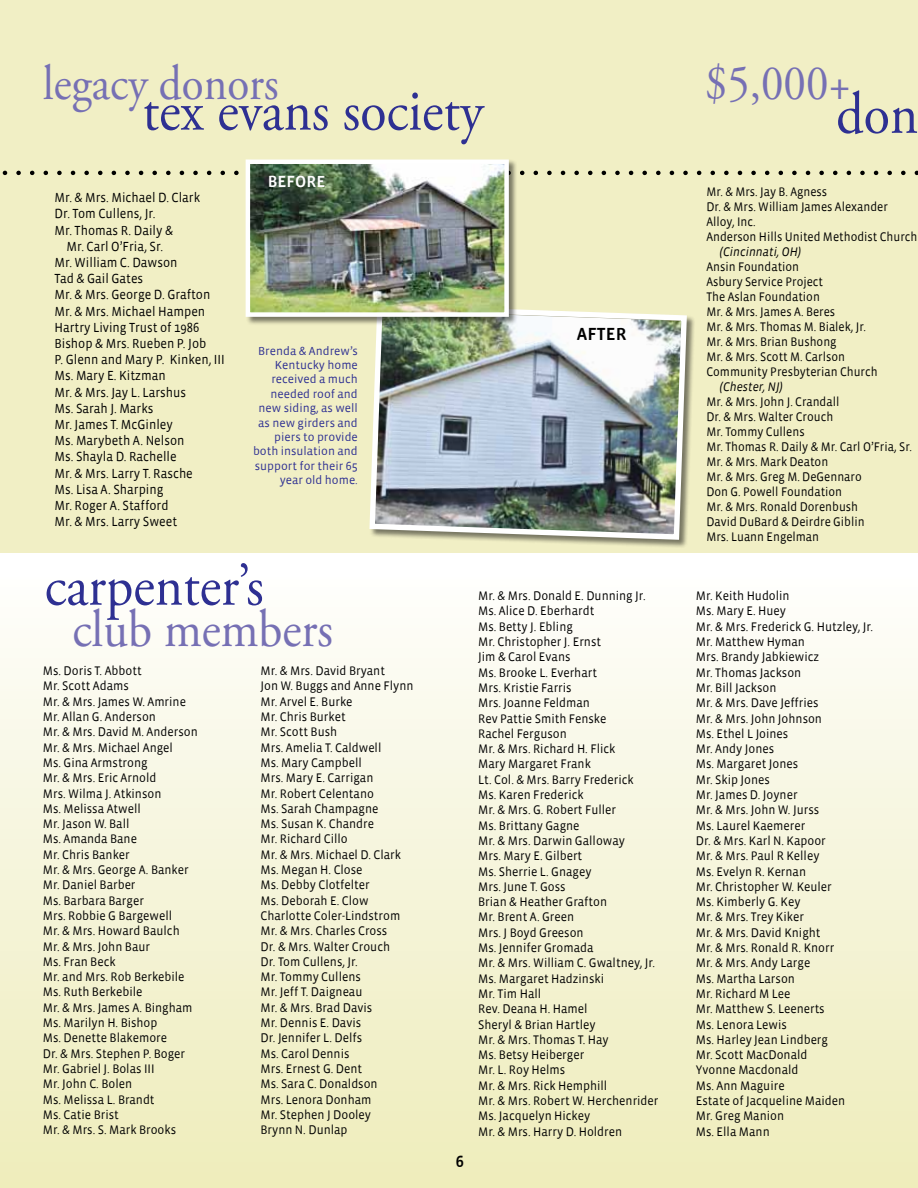
<style>
.page{position:relative;width:918px;height:1188px;background:#fff}
.page>*{position:absolute;margin:0;border:0;box-sizing:border-box;transform-origin:0 0}
.t1{font:59.4px "Adobe Garamond Pro";color:#2e3092;scale:.91 1}
.t2{font:52.8px "Adobe Garamond Pro";color:#7670b4;scale:.91 1}
.t3{font:49.5px "Adobe Garamond Pro";color:#7670b4;scale:.91 1}
.t4{font:18px "Vista Sans Med";color:#000}
.t5{font:16.5px "Vista Sans Med";color:#fff}
.t6{font:16.5px "Vista Sans Med";color:#000}
.t7{font:13.5px "Vista Sans";color:#000;scale:.93 1}
.t8{font:12.75px/15.3px "Vista Sans";color:#000;scale:.95 1}
.t9{font:12.75px/15px "Vista Sans";color:#000;scale:.93 1}
.t10{font:italic 12.75px "Vista Sans";color:#000;scale:.93 1}
.t11{font:12px/14.4px "Vista Sans";color:#2e3092;text-align:right}
</style>
<div class="page">
<div style="left:0;top:0;width:918px;height:558px;background:#f1efc5"></div>
<div style="left:0;top:554px;width:918px;height:634px;background:linear-gradient(to bottom,#fefefe,#eeecba)"></div>
<div style="left:370px;top:305px;width:326px;height:244px;background:#000;opacity:.5"></div>
<img style="left:369px;top:305px;width:321px;height:238px">
<svg style="left:2px;top:171px;width:916px;height:4px"></svg>
<div style="left:246px;top:160px;width:272px;height:166px;background:#000;opacity:.5"></div>
<img style="left:251px;top:164px;width:253px;height:148px">
<div style="left:246px;top:159px;width:263px;height:158px;border:4px solid #fff"></div>
<h3 class="t3" style="left:43px;top:53px;width:261px">legacy donors</h3>
<h1 class="t1" style="left:143px;top:75px;width:376px">tex evans society</h1>
<p class="t7" style="left:55px;top:191px;width:158px">Mr. &amp; Mrs. Michael D. Clark</p>
<p class="t7" style="left:55px;top:207px;width:110px">Dr. Tom Cullens, Jr.</p>
<p class="t7" style="left:55px;top:223px;width:129px">Mr. Thomas R. Daily &amp;</p>
<p class="t7" style="left:67px;top:239px;width:105px">Mr. Carl O’Fria, Sr.</p>
<p class="t7" style="left:55px;top:255px;width:134px">Mr. William C. Dawson</p>
<p class="t7" style="left:55px;top:272px;width:97px">Tad &amp; Gail Gates</p>
<p class="t7" style="left:55px;top:288px;width:169px">Mr. &amp; Mrs. George D. Grafton</p>
<p class="t7" style="left:55px;top:304px;width:164px">Mr. &amp; Mrs. Michael Hampen</p>
<p class="t7" style="left:55px;top:320px;width:157px">Hartry Living Trust of 1986</p>
<p class="t7" style="left:55px;top:336px;width:165px">Bishop &amp; Mrs. Rueben P. Job</p>
<p class="t7" style="left:55px;top:353px;width:185px">P. Glenn and Mary P. Kinken, III</p>
<p class="t7" style="left:55px;top:369px;width:121px">Ms. Mary E. Kitzman</p>
<p class="t7" style="left:55px;top:385px;width:143px">Mr. &amp; Mrs. Jay L. Larshus</p>
<p class="t7" style="left:55px;top:401px;width:108px">Ms. Sarah J. Marks</p>
<p class="t7" style="left:55px;top:417px;width:129px">Mr. James T. McGinley</p>
<p class="t7" style="left:55px;top:434px;width:141px">Ms. Marybeth A. Nelson</p>
<p class="t7" style="left:55px;top:450px;width:133px">Ms. Shayla D. Rachelle</p>
<p class="t7" style="left:55px;top:466px;width:150px">Mr. &amp; Mrs. Larry T. Rasche</p>
<p class="t7" style="left:55px;top:482px;width:119px">Ms. Lisa A. Sharping</p>
<p class="t7" style="left:55px;top:498px;width:124px">Mr. Roger A. Stafford</p>
<p class="t7" style="left:55px;top:515px;width:133px">Mr. &amp; Mrs. Larry Sweet</p>
<p class="t5" style="left:268px;top:173px;width:59px">BEFORE</p>
<p class="t11" style="left:253px;top:344px;width:106px">Brenda &amp; Andrew’s<br>Kentucky home received a much needed roof and new siding, as well as new girders and piers to provide both insulation and support for their 65 year old home.</p>
<h3 class="t4" style="left:577px;top:324px;width:51px">AFTER</h3>
<h3 class="t3" style="left:705px;top:53px;width:162px">$5,000+</h3>
<h1 class="t1" style="left:836px;top:78px;width:92px">don</h1>
<p class="t9" style="left:706px;top:184px;width:228px">Mr. &amp; Mrs. Jay B. Agness<br>Dr. &amp; Mrs. William James Alexander<br>Alloy, Inc.<br>Anderson Hills United Methodist Church</p>
<p class="t10" style="left:720px;top:245px;width:89px">(Cincinnati, OH)</p>
<p class="t9" style="left:706px;top:259px;width:186px">Ansin Foundation<br>Asbury Service Project<br>The Aslan Foundation<br>Mr. &amp; Mrs. James A. Beres<br>Mr. &amp; Mrs. Thomas M. Bialek, Jr.<br>Mr. &amp; Mrs. Brian Bushong<br>Mr. &amp; Mrs. Scott M. Carlson<br>Community Presbyterian Church</p>
<p class="t10" style="left:720px;top:380px;width:69px">(Chester, NJ)</p>
<p class="t9" style="left:706px;top:394px;width:223px">Mr. &amp; Mrs. John J. Crandall<br>Dr. &amp; Mrs. Walter Crouch<br>Mr. Tommy Cullens<br>Mr. Thomas R. Daily &amp; Mr. Carl O’Fria, Sr.<br>Mr. &amp; Mrs. Mark Deaton<br>Mr. &amp; Mrs. Greg M. DeGennaro<br>Don G. Powell Foundation<br>Mr. &amp; Mrs. Ronald Dorenbush<br>David DuBard &amp; Deirdre Giblin<br>Mrs. Luann Engelman</p>
<h1 class="t1" style="left:45px;top:550px;width:242px">carpenter’s</h1>
<h2 class="t2" style="left:72px;top:597px;width:288px">club members</h2>
<p class="t8" style="left:43px;top:664px;width:165px">Ms. Doris T. Abbott<br>Mr. Scott Adams<br>Mr. &amp; Mrs. James W. Amrine<br>Mr. Allan G. Anderson<br>Mr. &amp; Mrs. David M. Anderson<br>Mr. &amp; Mrs. Michael Angel<br>Ms. Gina Armstrong<br>Mr. &amp; Mrs. Eric Arnold<br>Mrs. Wilma J. Atkinson<br>Ms. Melissa Atwell<br>Mr. Jason W. Ball<br>Ms. Amanda Bane<br>Mr. Chris Banker<br>Mr. &amp; Mrs. George A. Banker<br>Mr. Daniel Barber<br>Ms. Barbara Barger<br>Mrs. Robbie G Bargewell<br>Mr. &amp; Mrs. Howard Baulch<br>Mr. &amp; Mrs. John Baur<br>Ms. Fran Beck<br>Mr. and Mrs. Rob Berkebile<br>Ms. Ruth Berkebile<br>Mr. &amp; Mrs. James A. Bingham<br>Ms. Marilyn H. Bishop<br>Ms. Denette Blakemore<br>Dr. &amp; Mrs. Stephen P. Boger<br>Mr. Gabriel J. Bolas III<br>Mr. John C. Bolen<br>Ms. Melissa L. Brandt<br>Ms. Catie Brist<br>Mr. &amp; Mrs. S. Mark Brooks</p>
<p class="t8" style="left:261px;top:664px;width:163px">Mr. &amp; Mrs. David Bryant<br>Jon W. Buggs and Anne Flynn<br>Mr. Arvel E. Burke<br>Mr. Chris Burket<br>Mr. Scott Bush<br>Mrs. Amelia T. Caldwell<br>Ms. Mary Campbell<br>Mrs. Mary E. Carrigan<br>Mr. Robert Celentano<br>Ms. Sarah Champagne<br>Ms. Susan K. Chandre<br>Mr. Richard Cillo<br>Mr. &amp; Mrs. Michael D. Clark<br>Ms. Megan H. Close<br>Ms. Debby Clotfelter<br>Ms. Deborah E. Clow<br>Charlotte Coler-Lindstrom<br>Mr. &amp; Mrs. Charles Cross<br>Dr. &amp; Mrs. Walter Crouch<br>Dr. Tom Cullens, Jr.<br>Mr. Tommy Cullens<br>Mr. Jeff T. Daigneau<br>Mr. &amp; Mrs. Brad Davis<br>Mr. Dennis E. Davis<br>Dr. Jennifer L. Delfs<br>Ms. Carol Dennis<br>Mrs. Ernest G. Dent<br>Ms. Sara C. Donaldson<br>Mrs. Lenora Donham<br>Mr. Stephen J Dooley<br>Brynn N. Dunlap</p>
<p class="t6" style="left:456px;top:1153px;width:10px">6</p>
<p class="t8" style="left:478px;top:589px;width:191px">Mr. &amp; Mrs. Donald E. Dunning Jr.<br>Ms. Alice D. Eberhardt<br>Ms. Betty J. Ebling<br>Mr. Christopher J. Ernst<br>Jim &amp; Carol Evans<br>Ms. Brooke L. Everhart<br>Mrs. Kristie Farris<br>Mrs. Joanne Feldman<br>Rev Pattie Smith Fenske<br>Rachel Ferguson<br>Mr. &amp; Mrs. Richard H. Flick<br>Mary Margaret Frank<br>Lt. Col. &amp; Mrs. Barry Frederick<br>Ms. Karen Frederick<br>Mr. &amp; Mrs. G. Robert Fuller<br>Ms. Brittany Gagne<br>Mr. &amp; Mrs. Darwin Galloway<br>Mrs. Mary E. Gilbert<br>Ms. Sherrie L. Gnagey<br>Mrs. June T. Goss<br>Brian &amp; Heather Grafton<br>Mr. Brent A. Green<br>Mrs. J Boyd Greeson<br>Ms. Jennifer Gromada<br>Mr. &amp; Mrs. William C. Gwaltney, Jr.<br>Ms. Margaret Hadzinski<br>Mr. Tim Hall<br>Rev. Deana H. Hamel<br>Sheryl &amp; Brian Hartley<br>Mr. &amp; Mrs. Thomas T. Hay<br>Ms. Betsy Heiberger<br>Mr. L. Roy Helms<br>Mr. &amp; Mrs. Rick Hemphill<br>Mr. &amp; Mrs. Robert W. Herchenrider<br>Ms. Jacquelyn Hickey<br>Mr. &amp; Mrs. Harry D. Holdren</p>
<p class="t8" style="left:696px;top:589px;width:188px">Mr. Keith Hudolin<br>Ms. Mary E. Huey<br>Mr. &amp; Mrs. Frederick G. Hutzley, Jr.<br>Mr. Matthew Hyman<br>Mrs. Brandy Jabkiewicz<br>Mr. Thomas Jackson<br>Mr. Bill Jackson<br>Mr. &amp; Mrs. Dave Jeffries<br>Mr. &amp; Mrs. John Johnson<br>Ms. Ethel L Joines<br>Mr. Andy Jones<br>Ms. Margaret Jones<br>Mr. Skip Jones<br>Mr. James D. Joyner<br>Mr. &amp; Mrs. John W. Jurss<br>Ms. Laurel Kaemerer<br>Dr. &amp; Mrs. Karl N. Kapoor<br>Mr. &amp; Mrs. Paul R Kelley<br>Ms. Evelyn R. Kernan<br>Mr. Christopher W. Keuler<br>Ms. Kimberly G. Key<br>Mr. &amp; Mrs. Trey Kiker<br>Mr. &amp; Mrs. David Knight<br>Mr. &amp; Mrs. Ronald R. Knorr<br>Mr. &amp; Mrs. Andy Large<br>Ms. Martha Larson<br>Mr. Richard M Lee<br>Mr. Matthew S. Leenerts<br>Ms. Lenora Lewis<br>Ms. Harley Jean Lindberg<br>Mr. Scott MacDonald<br>Yvonne Macdonald<br>Ms. Ann Maguire<br>Estate of Jacqueline Maiden<br>Mr. Greg Manion<br>Ms. Ella Mann</p>
</div>
